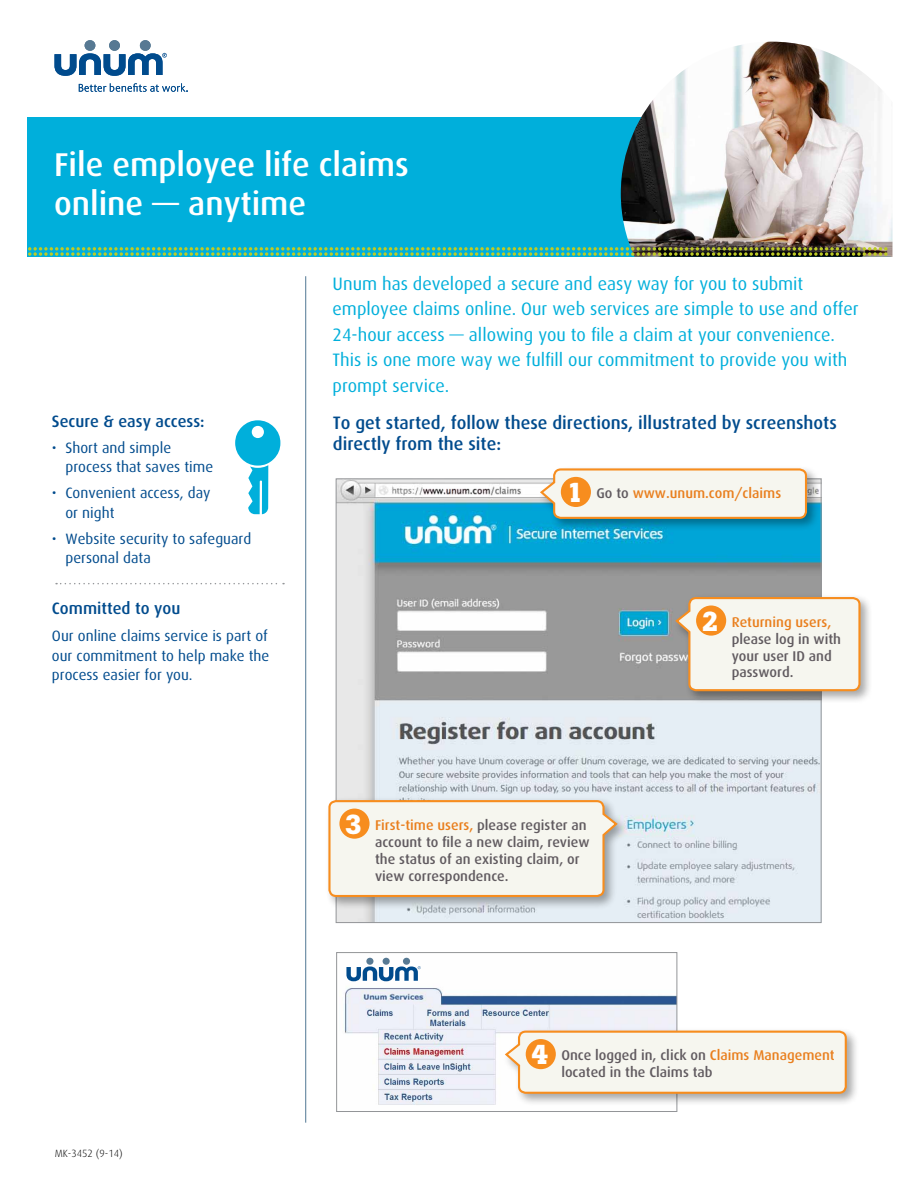
<style>
.page{position:relative;width:918px;height:1188px;background:#fff}
.page>*{position:absolute;margin:0;border:0;box-sizing:border-box;transform-origin:0 0}
.t1{font:500 33px/39px "Dax";color:#fff}
.t2{font:700 27.15px "Boton";color:#fff}
.t3{font:18px/25.5px "Dax";color:#00afdb}
.t4{font:500 18px/21px "Dax";color:#004b8d}
.t5{font:500 16.5px "Dax";color:#004b8d}
.t6{font:15px/19.5px "Dax";color:#004b8d}
.t7{font:500 14.1px/17px "Dax";color:#615b60}
.t8{font:500 14.1px "Dax";color:#e97f1e}
.t9{font:300 10.5px "Dax";color:#000}
.s1{font-family:"Boton";font-weight:700;font-size:27.15px;color:#fff}
.s2{color:#615b60}
.s3{color:#e97f1e}
</style>
<div class="page">
<img style="left:338px;top:481px;width:482px;height:440px">
<div style="left:538px;top:465px;width:282px;height:67px;background:#000;opacity:.35"></div>
<svg style="left:538px;top:467px;width:270px;height:53px"></svg>
<div style="left:561px;top:477px;width:30px;height:30px;background:#f78d1e;border-radius:50%"></div>
<div style="left:673px;top:594px;width:201px;height:110px;background:#000;opacity:.35"></div>
<svg style="left:674px;top:596px;width:188px;height:96px"></svg>
<div style="left:696px;top:606px;width:30px;height:30px;background:#f78d1e;border-radius:50%"></div>
<div style="left:325px;top:797px;width:305px;height:113px;background:#000;opacity:.35"></div>
<svg style="left:327px;top:799px;width:292px;height:99px"></svg>
<div style="left:339px;top:809px;width:31px;height:30px;background:#f78d1e;border-radius:50%"></div>
<img style="left:344px;top:957px;width:331px;height:148px">
<div style="left:336px;top:952px;width:341px;height:160px;border:1px solid #939598"></div>
<div style="left:502px;top:1027px;width:358px;height:80px;background:#000;opacity:.35"></div>
<svg style="left:503px;top:1030px;width:345px;height:65px"></svg>
<div style="left:526px;top:1039px;width:30px;height:30px;background:#f78d1e;border-radius:50%"></div>
<div style="left:366px;top:958px;width:7px;height:7px;background:#577993;border-radius:50%"></div>
<div style="left:383px;top:958px;width:7px;height:7px;background:#577993;border-radius:50%"></div>
<div style="left:403px;top:958px;width:7px;height:7px;background:#577993;border-radius:50%"></div>
<svg style="left:346px;top:966px;width:75px;height:15px"></svg>
<svg style="left:235px;top:420px;width:45px;height:94px"></svg>
<hr style="left:305px;top:276px;width:1px;height:847px;background:#507793">
<svg style="left:56px;top:583px;width:228px;height:1px"></svg>
<div style="left:27px;top:117px;width:864px;height:140px;background:#00afdb"></div>
<div style="left:85px;top:40px;width:10px;height:11px;background:#577993;border-radius:50%"></div>
<div style="left:109px;top:40px;width:11px;height:11px;background:#577993;border-radius:50%"></div>
<div style="left:140px;top:40px;width:11px;height:11px;background:#577993;border-radius:50%"></div>
<svg style="left:55px;top:53px;width:112px;height:23px"></svg>
<svg style="left:79px;top:83px;width:109px;height:9px"></svg>
<img style="left:621px;top:42px;width:271px;height:215px">
<img style="left:28px;top:247px;width:860px;height:9px">
<h1 class="t1" style="left:54px;top:146px;width:356px">File employee life claims online — anytime</h1>
<p class="t5" style="left:52px;top:412px;width:154px">Secure &amp; easy access:</p>
<p class="t6" style="left:65px;top:438px;width:149px;text-indent:-14px">• Short and simple process that saves time</p>
<p class="t6" style="left:65px;top:484px;width:147px;text-indent:-14px">• Convenient access, day or night</p>
<p class="t6" style="left:65px;top:529px;width:187px;text-indent:-14px">• Website security to safeguard personal data</p>
<p class="t5" style="left:52px;top:599px;width:130px">Committed to you</p>
<p class="t6" style="left:52px;top:626px;width:219px;text-align:justify">Our online claims service is part of our commitment to help make the process easier for you.</p>
<p class="t3" style="left:333px;top:271px;width:528px">Unum has developed a secure and easy way for you to submit employee claims online. Our web services are simple to use and offer 24-hour access — allowing you to file a claim at your convenience.<br>This is one more way we fulfill our commitment to provide you with prompt service.</p>
<p class="t4" style="left:333px;top:412px;width:506px">To get started, follow these directions, illustrated by screenshots directly from the site:</p>
<p class="t8" style="left:567px;top:485px;width:216px"><span class="s1">1</span> <span class="s2">Go to</span> www.unum.com/claims</p>
<h2 class="t2" style="left:345px;top:808px;width:18px">3</h2>
<p class="t7" style="left:375px;top:816px;width:216px"><span class="s3">First-time users,</span> please register an account to file a new claim, review the status of an existing claim, or view correspondence.</p>
<h2 class="t2" style="left:702px;top:605px;width:18px">2</h2>
<p class="t8" style="left:732px;top:614px;width:101px">Returning users,</p>
<p class="t7" style="left:732px;top:630px;width:111px">please log in with your user ID and password.</p>
<p class="t9" style="left:55px;top:1148px;width:69px">MK-3452 (9-14)</p>
<h2 class="t2" style="left:531px;top:1039px;width:18px">4</h2>
<p class="t7" style="left:561px;top:1047px;width:275px">Once logged in, click on <span class="s3">Claims Management </span>located in the Claims tab</p>
</div>
